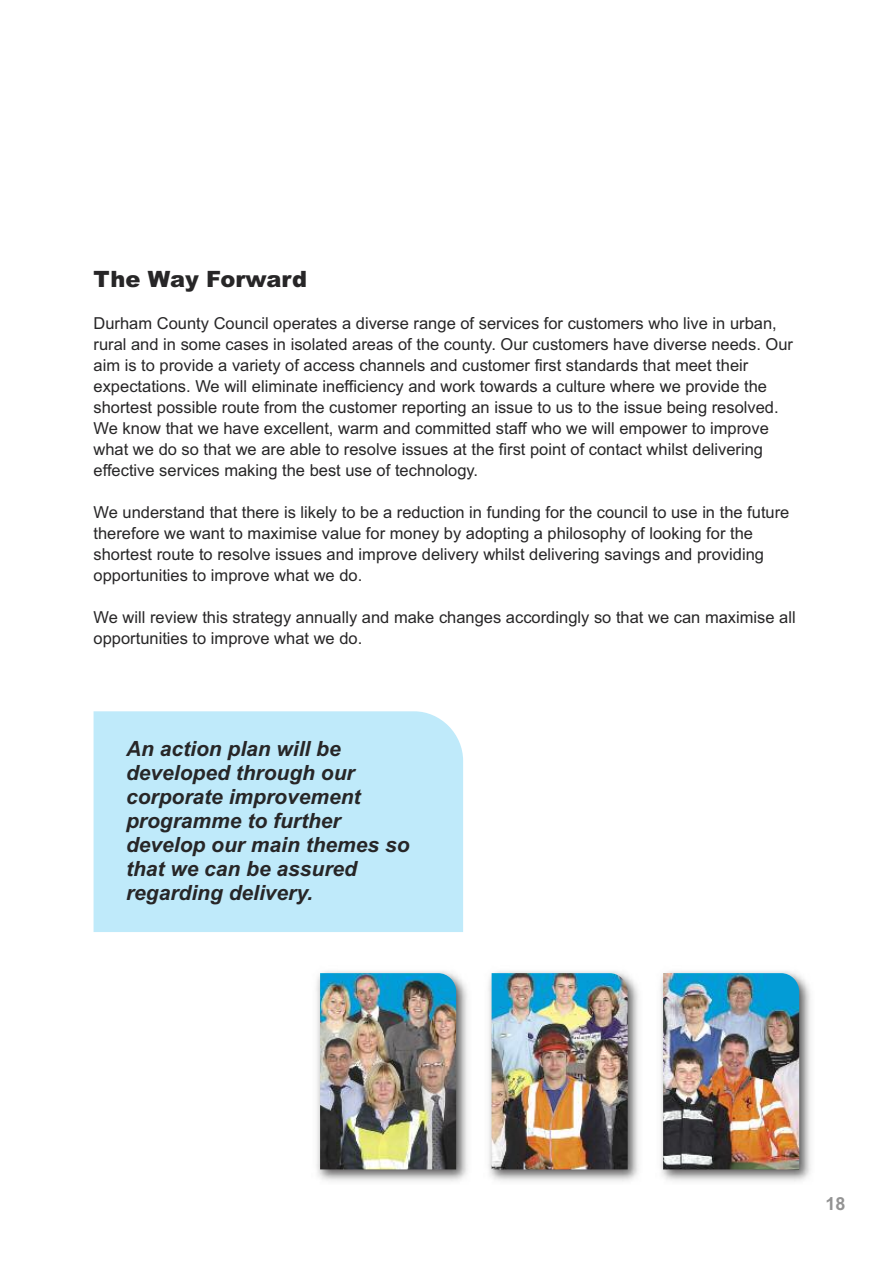
<style>
.page{position:relative;width:893px;height:1263px;background:#fff}
.page>*{position:absolute;margin:0;border:0;box-sizing:border-box;transform-origin:0 0}
.t1{font:900 22.5px "Arial";color:#272627}
.t2{font:italic 700 21px/24px "Arial";color:#272627}
.t3{font:700 18px "Arial";color:#939393}
.t4{font:16.5px/21px "Arial";color:#272627}
</style>
<div class="page">
<img style="left:316px;top:971px;width:152px;height:211px">
<img style="left:320px;top:973px;width:136px;height:196px">
<img style="left:488px;top:971px;width:151px;height:211px">
<img style="left:492px;top:973px;width:136px;height:196px">
<img style="left:660px;top:971px;width:151px;height:211px">
<img style="left:663px;top:973px;width:136px;height:196px">
<div style="left:94px;top:711px;width:369px;height:221px;background:#bfeafa"></div>
<h1 class="t1" style="left:94px;top:266px;width:215px">The Way Forward</h1>
<p class="t4" style="left:94px;top:312px;width:701px">Durham County Council operates a diverse range of services for customers who live in urban, rural and in some cases in isolated areas of the county. Our customers have diverse needs. Our aim is to provide a variety of access channels and customer first standards that meet their expectations. We will eliminate inefficiency and work towards a culture where we provide the shortest possible route from the customer reporting an issue to us to the issue being resolved.<br>We know that we have excellent, warm and committed staff who we will empower to improve what we do so that we are able to resolve issues at the first point of contact whilst delivering effective services making the best use of technology.</p>
<p class="t4" style="left:94px;top:501px;width:697px">We understand that there is likely to be a reduction in funding for the council to use in the future therefore we want to maximise value for money by adopting a philosophy of looking for the shortest route to resolve issues and improve delivery whilst delivering savings and providing opportunities to improve what we do.</p>
<p class="t4" style="left:94px;top:606px;width:704px">We will review this strategy annually and make changes accordingly so that we can maximise all opportunities to improve what we do.</p>
<p class="t2" style="left:126px;top:737px;width:285px">An action plan will be developed through our corporate improvement programme to further develop our main themes so that we can be assured regarding delivery.</p>
<p class="t3" style="left:825px;top:1193px;width:22px">18</p>
</div>
